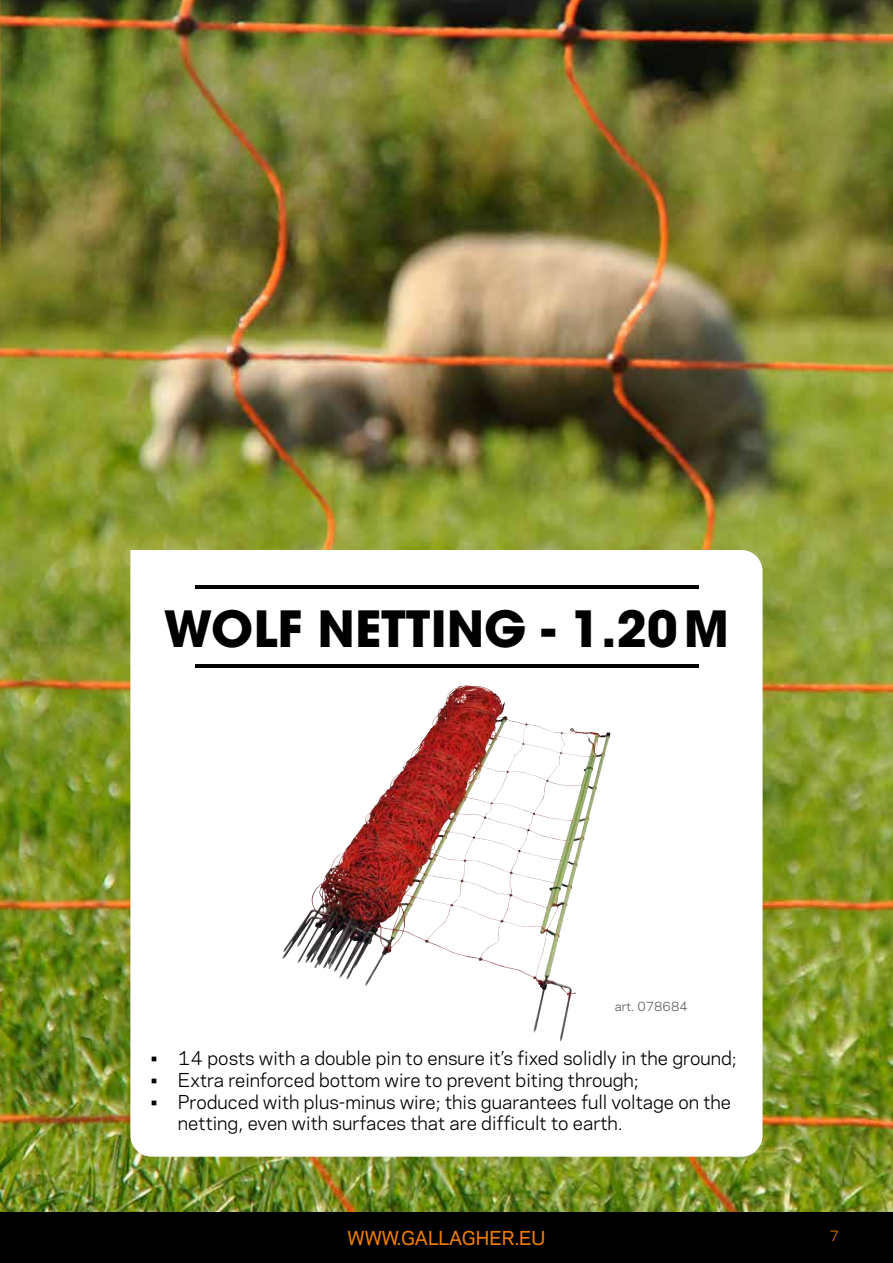
<style>
.page{position:relative;width:893px;height:1263px;background:#fff}
.page>*{position:absolute;margin:0;border:0;box-sizing:border-box;transform-origin:0 0}
.t1{font:700 49.5px "ITC Avant Garde Std";color:#000}
.t2{font:18px/21.6px "Galaxie Polaris";color:#000}
.t3{font:500 18px "Galaxie Polaris";color:#ef7d00}
.t4{font:13.5px "Galaxie Polaris";color:#ef7d00}
.t5{font:12px "Galaxie Polaris";color:#575756}
</style>
<div class="page">
<img style="left:0;top:0;width:893px;height:1212px">
<svg style="left:130px;top:550px;width:633px;height:607px"></svg>
<img style="left:365px;top:686px;width:99px;height:134px">
<div style="left:0;top:1212px;width:893px;height:51px;background:#000"></div>
<hr style="left:195px;top:586px;width:503px;height:3px;background:#000">
<hr style="left:195px;top:664px;width:503px;height:4px;background:#000">
<h1 class="t1" style="left:164px;top:597px;width:567px">WOLF NETTING - 1.20M</h1>
<p class="t5" style="left:615px;top:997px;width:74px">art. 078684</p>
<p class="t2" style="left:151px;top:1046px;width:587px">• 14 posts with a double pin to ensure it’s fixed solidly in the ground;</p>
<p class="t2" style="left:151px;top:1068px;width:489px">• Extra reinforced bottom wire to prevent biting through;</p>
<p class="t2" style="left:178px;top:1090px;width:555px;text-indent:-27px">• Produced with plus-minus wire; this guarantees full voltage on the netting, even with surfaces that are difficult to earth.</p>
<p class="t3" style="left:348px;top:1224px;width:199px">WWW.GALLAGHER.EU</p>
<p class="t4" style="left:829px;top:1226px;width:11px">7</p>
</div>
